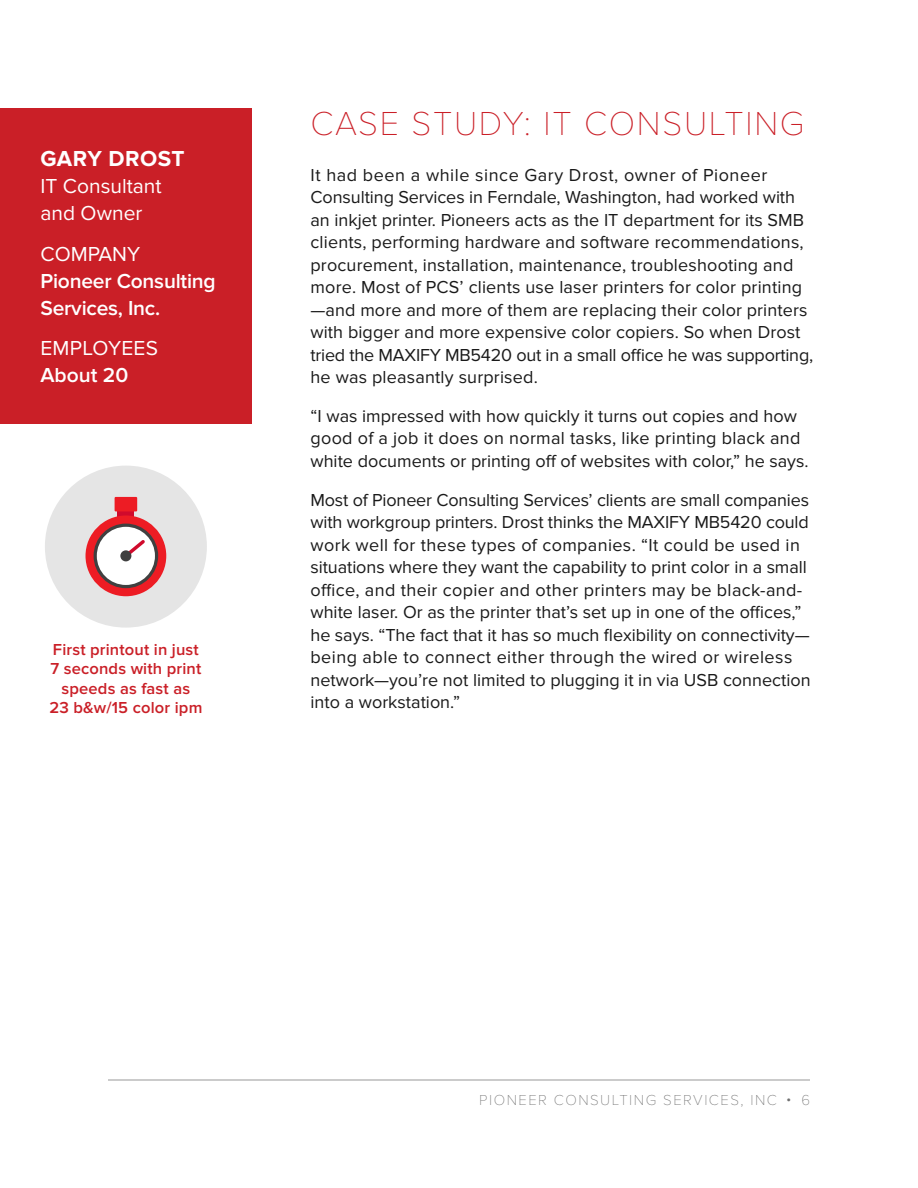
<style>
.page{position:relative;width:918px;height:1188px;background:#fff}
.page>*{position:absolute;margin:0;border:0;box-sizing:border-box;transform-origin:0 0}
.t1{font:100 34.5px "Proxima Nova T";letter-spacing:.05em;color:#ca1f27}
.t2{font:700 22.5px "Proxima Nova";letter-spacing:.02em;color:#fff}
.t3{font:600 21px/27px "Proxima Nova";letter-spacing:-.01em;color:#fff}
.t4{font:21px/27px "Proxima Nova";color:#fff}
.text_before___15{font:18px/22.5px "Proxima Nova";color:#1a1a1a}
.icon_details{font:600 16.5px/19.5px "Proxima Nova";letter-spacing:.01em;color:#ca1f27;text-align:center}
.text_before___125{font:100 15px "Proxima Nova T";letter-spacing:.1em;color:#707070}
</style>
<div class="page">
<hr style="left:108px;top:1080px;width:702px;height:1px;background:#999">
<div style="left:0;top:108px;width:252px;height:315px;background:#ca1f27"></div>
<div style="left:45px;top:466px;width:162px;height:162px;background:#e5e5e5;border-radius:50%"></div>
<svg style="left:118px;top:511px;width:16px;height:6px"></svg>
<div style="left:86px;top:516px;width:80px;height:80px;background:#ed1c24;border-radius:50%"></div>
<svg style="left:94px;top:524px;width:64px;height:64px"></svg>
<div style="left:97px;top:527px;width:58px;height:58px;background:#fff;border-radius:50%"></div>
<div style="left:115px;top:497px;width:22px;height:14px;background:#ed1c24"></div>
<svg style="left:121px;top:540px;width:24px;height:20px"></svg>
<div style="left:120px;top:550px;width:11px;height:11px;background:#404040;border-radius:50%"></div>
<p class="t2" style="left:40px;top:146px;width:145px">GARY DROST</p>
<p class="t4" style="left:40px;top:173px;width:123px">IT Consultant and Owner</p>
<p class="t4" style="left:40px;top:241px;width:101px">COMPANY</p>
<p class="t3" style="left:40px;top:268px;width:177px">Pioneer Consulting<br>Services, Inc.</p>
<p class="t4" style="left:40px;top:335px;width:119px">EMPLOYEES</p>
<p class="t3" style="left:40px;top:362px;width:89px">About 20</p>
<p class="icon_details" style="left:49px;top:640px;width:155px">First printout in just<br>7 seconds with print speeds as fast as<br>23 b&amp;w/15 color ipm</p>
<p class="t1" style="left:310px;top:104px;width:495px">CASE STUDY: IT CONSULTING</p>
<p class="text_before___15" style="left:310px;top:164px;width:504px">It had been a while since Gary Drost, owner of Pioneer Consulting Services in Ferndale, Washington, had worked with an inkjet printer. Pioneers acts as the IT department for its SMB clients, performing hardware and software recommendations, procurement, installation, maintenance, troubleshooting and more. Most of PCS’ clients use laser printers for color printing —and more and more of them are replacing their color printers with bigger and more expensive color copiers. So when Drost tried the MAXIFY MB5420 out in a small office he was supporting, he was pleasantly surprised.</p>
<p class="text_before___15" style="left:310px;top:405px;width:500px">“I was impressed with how quickly it turns out copies and how good of a job it does on normal tasks, like printing black and white documents or printing off of websites with color,” he says.</p>
<p class="text_before___15" style="left:310px;top:489px;width:502px">Most of Pioneer Consulting Services’ clients are small companies with workgroup printers. Drost thinks the MAXIFY MB5420 could work well for these types of companies. “It could be used in situations where they want the capability to print color in a small office, and their copier and other printers may be black-and&shy;white laser. Or as the printer that’s set up in one of the offices,” he says. “The fact that it has so much flexibility on connectivity— being able to connect either through the wired or wireless network—you’re not limited to plugging it in via USB connection into a workstation.”</p>
<p class="text_before___125" style="left:479px;top:1092px;width:332px">PIONEER CONSULTING SERVICES, INC • 6</p>
</div>
